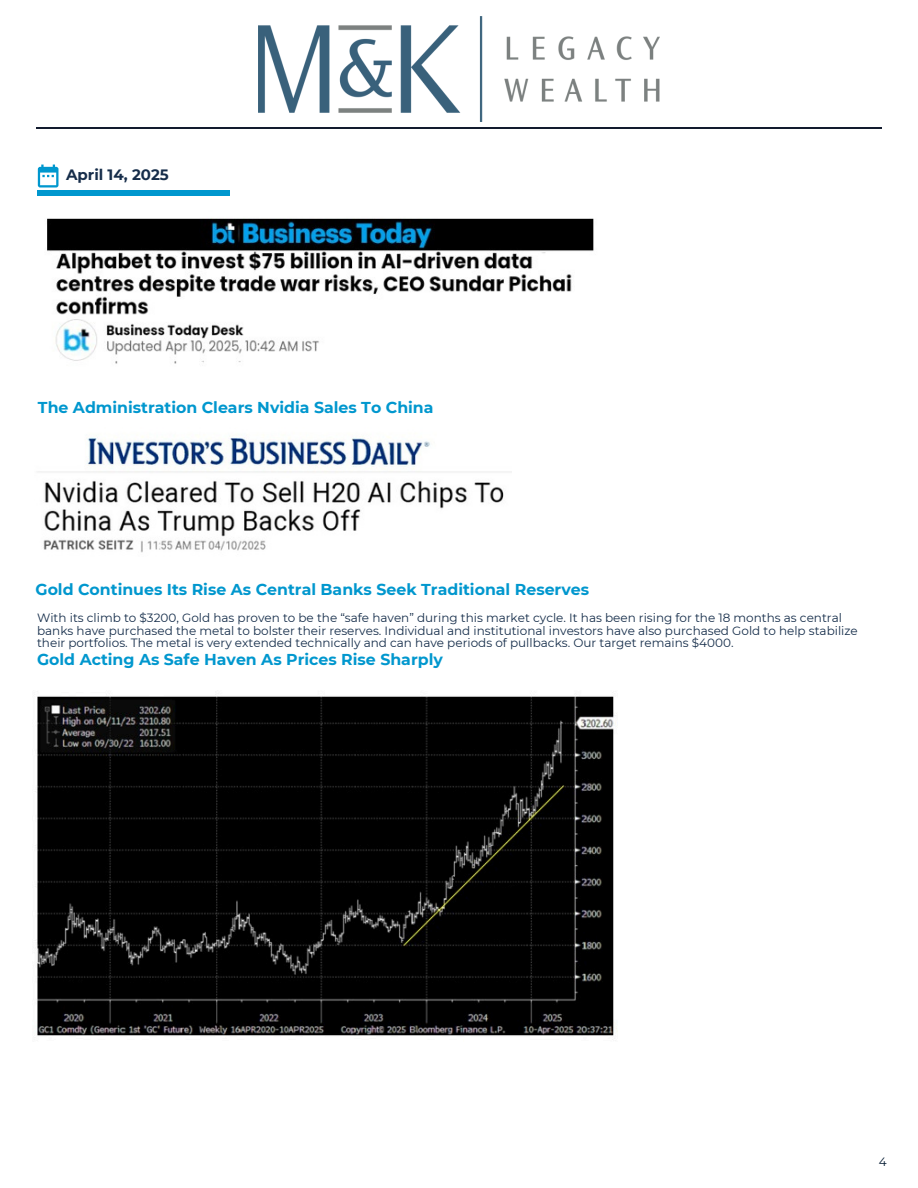
<style>
.page{position:relative;width:918px;height:1188px;background:#fff}
.page>*{position:absolute;margin:0;border:0;box-sizing:border-box;transform-origin:0 0}
.t1{font:700 15.75px "Montserrat";color:#0097ce}
.t2{font:700 15px "Montserrat";color:#162d4a}
.t3{font:12px/12.3px "Montserrat";color:#152d4a}
.t4{font:12px "Montserrat";color:#00182f}
</style>
<div class="page">
<svg style="left:38px;top:165px;width:21px;height:23px"></svg>
<hr style="left:38px;top:191px;width:192px;height:4px;background:#0097ce">
<hr style="left:36px;top:127px;width:846px;height:2px;background:#121b2e">
<img style="left:47px;top:218px;width:547px;height:146px">
<img style="left:38px;top:436px;width:474px;height:117px">
<img style="left:35px;top:692px;width:583px;height:348px">
<img style="left:259px;top:17px;width:400px;height:105px">
<h1 class="t2" style="left:66px;top:166px;width:104px">April 14, 2025</h1>
<p class="t1" style="left:38px;top:398px;width:397px">The Administration Clears Nvidia Sales To China</p>
<h1 class="t1" style="left:36px;top:580px;width:555px">Gold Continues Its Rise As Central Banks Seek Traditional Reserves</h1>
<p class="t3" style="left:37px;top:612px;width:822px">With its climb to $3200, Gold has proven to be the “safe haven” during this market cycle. It has been rising for the 18 months as central banks have purchased the metal to bolster their reserves. Individual and institutional investors have also purchased Gold to help stabilize their portfolios. The metal is very extended technically and can have periods of pullbacks. Our target remains $4000.</p>
<h1 class="t1" style="left:37px;top:650px;width:407px">Gold Acting As Safe Haven As Prices Rise Sharply</h1>
<p class="t4" style="left:879px;top:1155px;width:9px">4</p>
</div>
